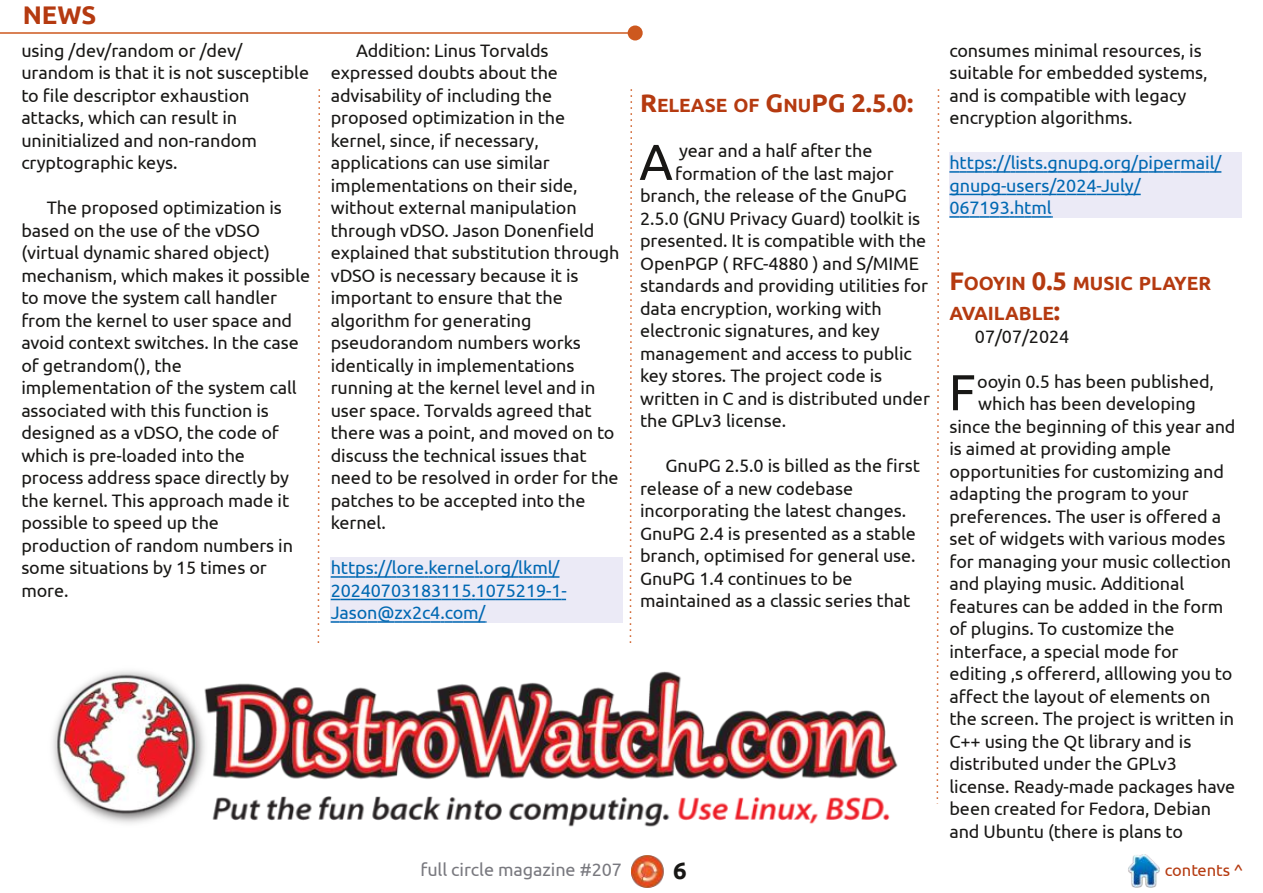
<style>
.page{position:relative;width:1263px;height:893px;background:#fff}
.page>*{position:absolute;margin:0;border:0;box-sizing:border-box;transform-origin:0 0}
.t1{font:50.4px "Ubuntu";color:#181715}
.t2{font:700 25.5px "Ubuntu";color:#b53a10}
.t3{font:700 24px "Ubuntu";color:#181715}
.t4{font:700 19.2px/30.6px "Ubuntu";letter-spacing:-.005em;color:#b53a10}
.t5{font:18px/22.5px "Ubuntu";letter-spacing:-.005em;color:#181715}
.t6{font:18px/22.5px "Ubuntu";letter-spacing:-.005em;color:#0068b2}
.t7{font:18px "Ubuntu";letter-spacing:-.005em;color:#79797f}
.t8{font:16.5px "Ubuntu";letter-spacing:-.005em;color:#b53a10}
.s1{font-size:19.2px}
.s2{font-size:25.5px}
</style>
<div class="page">
<img style="left:631px;top:855px;width:33px;height:33px">
<img style="left:1128px;top:855px;width:32px;height:32px">
<hr style="left:0;top:32px;width:635px;height:2px;background:#cd581e">
<div style="left:628px;top:25px;width:15px;height:15px;background:#cd581e;border-radius:50%"></div>
<svg style="left:629px;top:89px;width:4px;height:554px"></svg>
<svg style="left:317px;top:89px;width:3px;height:554px"></svg>
<svg style="left:936px;top:89px;width:4px;height:715px"></svg>
<div style="left:331px;top:557px;width:292px;height:65px;background:#ebeaf6"></div>
<div style="left:949px;top:152px;width:293px;height:65px;background:#ebeaf6"></div>
<svg style="left:331px;top:576px;width:228px;height:2px"></svg>
<svg style="left:331px;top:599px;width:235px;height:1px"></svg>
<svg style="left:331px;top:621px;width:155px;height:2px"></svg>
<svg style="left:949px;top:171px;width:272px;height:2px"></svg>
<svg style="left:949px;top:194px;width:192px;height:1px"></svg>
<svg style="left:949px;top:216px;width:104px;height:2px"></svg>
<img style="left:52px;top:670px;width:846px;height:157px">
<h2 class="t2" style="left:23px;top:0;width:75px">NEWS</h2>
<p class="t5" style="left:21px;top:39px;width:289px">using /dev/random or /dev/ urandom is that it is not susceptible to file descriptor exhaustion attacks, which can result in uninitialized and non-random cryptographic keys.</p>
<p class="t5" style="left:21px;top:196px;width:290px;text-indent:26px">The proposed optimization is based on the use of the vDSO (virtual dynamic shared object) mechanism, which makes it possible to move the system call handler from the kernel to user space and avoid context switches. In the case of getrandom(), the implementation of the system call associated with this function is designed as a vDSO, the code of which is pre-loaded into the process address space directly by the kernel. This approach made it possible to speed up the production of random numbers in some situations by 15 times or more.</p>
<p class="t5" style="left:331px;top:39px;width:290px;text-indent:26px">Addition: Linus Torvalds expressed doubts about the advisability of including the proposed optimization in the kernel, since, if necessary, applications can use similar implementations on their side, without external manipulation through vDSO. Jason Donenfield explained that substitution through vDSO is necessary because it is important to ensure that the algorithm for generating pseudorandom numbers works identically in implementations running at the kernel level and in user space. Torvalds agreed that there was a point, and moved on to discuss the technical issues that need to be resolved in order for the patches to be accepted into the kernel.</p>
<p class="t6" style="left:331px;top:556px;width:238px">https://lore.kernel.org/lkml/<br>20240703183115.1075219-1-<br>Jason@zx2c4.com/</p>
<h2 class="t2" style="left:640px;top:89px;width:275px">R<span class="s1">ELEASE OF</span> G<span class="s1">NU</span>PG 2.5.0:</h2>
<h1 class="t1" style="left:639px;top:133px;width:35px">A</h1>
<p class="t5" style="left:679px;top:139px;width:195px">year and a half after the</p>
<p class="t5" style="left:675px;top:162px;width:220px">formation of the last major</p>
<p class="t5" style="left:640px;top:184px;width:268px">branch, the release of the GnuPG</p>
<p class="t5" style="left:640px;top:207px;width:282px">2.5.0 (GNU Privacy Guard) toolkit is</p>
<p class="t5" style="left:640px;top:229px;width:288px">presented. It is compatible with the</p>
<p class="t5" style="left:640px;top:252px;width:281px">OpenPGP ( RFC-4880 ) and S/MIME</p>
<p class="t5" style="left:640px;top:274px;width:289px">standards and providing utilities for</p>
<p class="t5" style="left:640px;top:297px;width:243px">data encryption, working with</p>
<p class="t5" style="left:640px;top:319px;width:241px">electronic signatures, and key</p>
<p class="t5" style="left:640px;top:342px;width:273px">management and access to public</p>
<p class="t5" style="left:640px;top:364px;width:244px">key stores. The project code is</p>
<p class="t5" style="left:640px;top:387px;width:291px">written in C and is distributed under</p>
<p class="t5" style="left:640px;top:409px;width:148px">the GPLv3 license.</p>
<p class="t5" style="left:640px;top:454px;width:281px;text-indent:26px">GnuPG 2.5.0 is billed as the first release of a new codebase incorporating the latest changes.<br>GnuPG 2.4 is presented as a stable branch, optimised for general use.<br>GnuPG 1.4 continues to be maintained as a classic series that</p>
<p class="t5" style="left:949px;top:39px;width:260px">consumes minimal resources, is suitable for embedded systems, and is compatible with legacy encryption algorithms.</p>
<p class="t6" style="left:949px;top:151px;width:273px">https://lists.gnupg.org/pipermail/ gnupg-users/2024-July/<br>067193.html</p>
<p class="t4" style="left:949px;top:267px;width:263px"><span class="s2">F</span>OOYIN <span class="s2">0.5</span> MUSIC PLAYER<br>AVAILABLE<span class="s2">:</span></p>
<p class="t5" style="left:975px;top:325px;width:96px">07/07/2024</p>
<h1 class="t1" style="left:949px;top:363px;width:29px">F</h1>
<p class="t5" style="left:977px;top:370px;width:238px">ooyin 0.5 has been published,</p>
<p class="t5" style="left:978px;top:392px;width:219px">which has been developing</p>
<p class="t5" style="left:949px;top:415px;width:288px">since the beginning of this year and</p>
<p class="t5" style="left:949px;top:437px;width:223px">is aimed at providing ample</p>
<p class="t5" style="left:949px;top:460px;width:276px">opportunities for customizing and</p>
<p class="t5" style="left:949px;top:482px;width:241px">adapting the program to your</p>
<p class="t5" style="left:949px;top:505px;width:273px">preferences. The user is offered a</p>
<p class="t5" style="left:949px;top:527px;width:278px">set of widgets with various modes</p>
<p class="t5" style="left:949px;top:550px;width:283px">for managing your music collection</p>
<p class="t5" style="left:949px;top:572px;width:236px">and playing music. Additional</p>
<p class="t5" style="left:949px;top:595px;width:275px">features can be added in the form</p>
<p class="t5" style="left:949px;top:617px;width:227px">of plugins. To customize the</p>
<p class="t5" style="left:949px;top:640px;width:231px">interface, a special mode for</p>
<p class="t5" style="left:949px;top:662px;width:285px">editing ,s offererd, alllowing you to</p>
<p class="t5" style="left:949px;top:685px;width:262px">affect the layout of elements on</p>
<p class="t5" style="left:949px;top:707px;width:286px">the screen. The project is written in</p>
<p class="t5" style="left:949px;top:730px;width:243px">C++ using the Qt library and is</p>
<p class="t5" style="left:949px;top:752px;width:229px">distributed under the GPLv3</p>
<p class="t5" style="left:949px;top:775px;width:287px">license. Ready-made packages have</p>
<p class="t5" style="left:949px;top:797px;width:263px">been created for Fedora, Debian</p>
<p class="t5" style="left:949px;top:820px;width:235px">and Ubuntu (there is plans to</p>
<p class="t7" style="left:420px;top:859px;width:203px">full circle magazine #207</p>
<h3 class="t3" style="left:673px;top:857px;width:15px">6</h3>
<p class="t8" style="left:1165px;top:860px;width:80px">contents ^</p>
</div>
